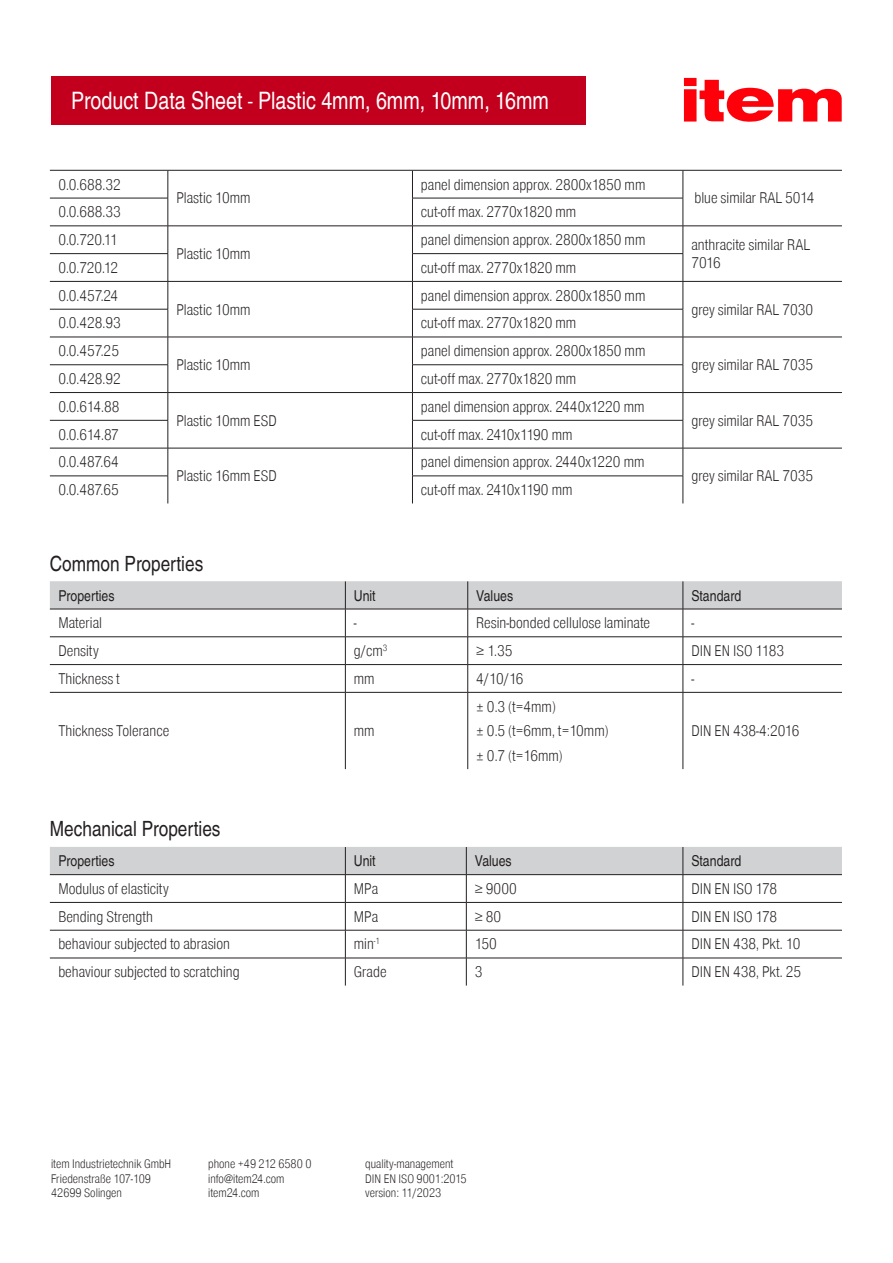
<style>
.page{position:relative;width:893px;height:1263px;background:#fff}
.page>*{position:absolute;margin:0;border:0;box-sizing:border-box;transform-origin:0 0}
.Headline_auf_rotem_Balken_16pt{font:24px "Item Global Reg Con";color:#fff}
.Copytext_Reg{font:21px "Nimbus Item Reg Con";color:#231f20}
.Copytext{font:15px/18px "Item Global Lig Con";color:#231f20}
.Copytext_Reg-2{font:15px "Nimbus Item Reg Con";color:#231f20}
.t1{font:12px/14.4px "Item Global Lig Con";color:#231f20}
.s1{font-family:"Item Global Lig Con"}
</style>
<div class="page">
<div style="left:51px;top:77px;width:535px;height:48px;background:#c2001d"></div>
<svg style="left:684px;top:78px;width:158px;height:44px"></svg>
<hr style="left:412px;top:170px;width:271px;height:1px;background:#231f20">
<hr style="left:412px;top:198px;width:271px;height:1px;background:#231f20">
<hr style="left:412px;top:226px;width:271px;height:1px;background:#231f20">
<hr style="left:412px;top:253px;width:271px;height:1px;background:#231f20">
<hr style="left:412px;top:281px;width:271px;height:1px;background:#231f20">
<hr style="left:412px;top:309px;width:271px;height:1px;background:#231f20">
<hr style="left:412px;top:337px;width:271px;height:1px;background:#231f20">
<hr style="left:412px;top:364px;width:271px;height:1px;background:#231f20">
<hr style="left:412px;top:392px;width:271px;height:1px;background:#231f20">
<hr style="left:412px;top:420px;width:271px;height:1px;background:#231f20">
<hr style="left:412px;top:448px;width:271px;height:1px;background:#231f20">
<hr style="left:412px;top:476px;width:271px;height:1px;background:#231f20">
<hr style="left:50px;top:170px;width:118px;height:1px;background:#231f20">
<hr style="left:50px;top:198px;width:118px;height:1px;background:#231f20">
<hr style="left:50px;top:226px;width:118px;height:1px;background:#231f20">
<hr style="left:50px;top:253px;width:118px;height:1px;background:#231f20">
<hr style="left:50px;top:281px;width:118px;height:1px;background:#231f20">
<hr style="left:50px;top:309px;width:118px;height:1px;background:#231f20">
<hr style="left:50px;top:337px;width:118px;height:1px;background:#231f20">
<hr style="left:50px;top:364px;width:118px;height:1px;background:#231f20">
<hr style="left:50px;top:392px;width:118px;height:1px;background:#231f20">
<hr style="left:50px;top:420px;width:118px;height:1px;background:#231f20">
<hr style="left:50px;top:448px;width:118px;height:1px;background:#231f20">
<hr style="left:50px;top:476px;width:118px;height:1px;background:#231f20">
<svg style="left:412px;top:170px;width:1px;height:333px"></svg>
<hr style="left:168px;top:226px;width:244px;height:1px;background:#231f20">
<hr style="left:168px;top:281px;width:244px;height:1px;background:#231f20">
<hr style="left:683px;top:226px;width:159px;height:1px;background:#231f20">
<hr style="left:683px;top:281px;width:159px;height:1px;background:#231f20">
<svg style="left:683px;top:171px;width:1px;height:332px"></svg>
<hr style="left:168px;top:170px;width:244px;height:1px;background:#231f20">
<hr style="left:683px;top:170px;width:159px;height:1px;background:#231f20">
<hr style="left:168px;top:337px;width:244px;height:1px;background:#231f20">
<hr style="left:683px;top:337px;width:159px;height:1px;background:#231f20">
<hr style="left:168px;top:392px;width:244px;height:1px;background:#231f20">
<hr style="left:683px;top:392px;width:159px;height:1px;background:#231f20">
<hr style="left:683px;top:448px;width:159px;height:1px;background:#231f20">
<hr style="left:168px;top:448px;width:244px;height:1px;background:#231f20">
<svg style="left:168px;top:170px;width:1px;height:333px"></svg>
<hr style="left:50px;top:692px;width:295px;height:1px;background:#231f20">
<hr style="left:345px;top:692px;width:123px;height:1px;background:#231f20">
<hr style="left:468px;top:692px;width:215px;height:1px;background:#231f20">
<hr style="left:467px;top:692px;width:1px;height:77px;background:#231f20">
<hr style="left:683px;top:692px;width:159px;height:1px;background:#231f20">
<hr style="left:683px;top:692px;width:1px;height:77px;background:#231f20">
<svg style="left:50px;top:581px;width:792px;height:111px"></svg>
<hr style="left:345px;top:692px;width:1px;height:77px;background:#231f20">
<svg style="left:50px;top:847px;width:792px;height:138px"></svg>
<p class="Headline_auf_rotem_Balken_16pt" style="left:71px;top:84px;width:479px">Product Data Sheet <span class="s1">-</span> Plastic 4mm, 6mm, 10mm, 16mm</p>
<p class="Copytext" style="left:58px;top:176px;width:64px">0.0.688.32</p>
<p class="Copytext" style="left:176px;top:190px;width:76px">Plastic 10mm</p>
<p class="Copytext" style="left:421px;top:176px;width:226px">panel dimension approx. 2800x1850 mm</p>
<p class="Copytext" style="left:694px;top:190px;width:122px">blue similar RAL 5014</p>
<p class="Copytext" style="left:58px;top:204px;width:64px">0.0.688.33</p>
<p class="Copytext" style="left:421px;top:204px;width:157px">cut-off max. 2770x1820 mm</p>
<p class="Copytext" style="left:58px;top:231px;width:61px">0.0.720.11</p>
<p class="Copytext" style="left:176px;top:245px;width:76px">Plastic 10mm</p>
<p class="Copytext" style="left:421px;top:231px;width:226px">panel dimension approx. 2800x1850 mm</p>
<p class="Copytext" style="left:691px;top:236px;width:120px">anthracite similar RAL<br>7016</p>
<p class="Copytext" style="left:58px;top:259px;width:61px">0.0.720.12</p>
<p class="Copytext" style="left:421px;top:259px;width:157px">cut-off max. 2770x1820 mm</p>
<p class="Copytext" style="left:58px;top:287px;width:61px">0.0.457.24</p>
<p class="Copytext" style="left:176px;top:301px;width:76px">Plastic 10mm</p>
<p class="Copytext" style="left:421px;top:287px;width:226px">panel dimension approx. 2800x1850 mm</p>
<p class="Copytext" style="left:691px;top:301px;width:123px">grey similar RAL 7030</p>
<p class="Copytext" style="left:58px;top:315px;width:64px">0.0.428.93</p>
<p class="Copytext" style="left:421px;top:315px;width:157px">cut-off max. 2770x1820 mm</p>
<p class="Copytext" style="left:58px;top:343px;width:62px">0.0.457.25</p>
<p class="Copytext" style="left:176px;top:356px;width:76px">Plastic 10mm</p>
<p class="Copytext" style="left:421px;top:343px;width:226px">panel dimension approx. 2800x1850 mm</p>
<p class="Copytext" style="left:691px;top:356px;width:123px">grey similar RAL 7035</p>
<p class="Copytext" style="left:58px;top:370px;width:64px">0.0.428.92</p>
<p class="Copytext" style="left:421px;top:370px;width:157px">cut-off max. 2770x1820 mm</p>
<p class="Copytext" style="left:58px;top:398px;width:63px">0.0.614.88</p>
<p class="Copytext" style="left:176px;top:412px;width:102px">Plastic 10mm ESD</p>
<p class="Copytext" style="left:421px;top:398px;width:225px">panel dimension approx. 2440x1220 mm</p>
<p class="Copytext" style="left:691px;top:412px;width:123px">grey similar RAL 7035</p>
<p class="Copytext" style="left:58px;top:426px;width:62px">0.0.614.87</p>
<p class="Copytext" style="left:421px;top:426px;width:153px">cut-off max. 2410x1190 mm</p>
<p class="Copytext" style="left:58px;top:454px;width:62px">0.0.487.64</p>
<p class="Copytext" style="left:176px;top:468px;width:102px">Plastic 16mm ESD</p>
<p class="Copytext" style="left:421px;top:454px;width:225px">panel dimension approx. 2440x1220 mm</p>
<p class="Copytext" style="left:691px;top:468px;width:123px">grey similar RAL 7035</p>
<p class="Copytext" style="left:58px;top:481px;width:62px">0.0.487.65</p>
<p class="Copytext" style="left:421px;top:481px;width:153px">cut-off max. 2410x1190 mm</p>
<p class="Copytext_Reg" style="left:50px;top:551px;width:155px">Common Properties</p>
<p class="Copytext_Reg-2" style="left:58px;top:586px;width:58px">Properties</p>
<p class="Copytext_Reg-2" style="left:354px;top:586px;width:23px">Unit</p>
<p class="Copytext_Reg-2" style="left:476px;top:586px;width:38px">Values</p>
<p class="Copytext_Reg-2" style="left:691px;top:586px;width:51px">Standard</p>
<p class="Copytext" style="left:58px;top:615px;width:45px">Material</p>
<p class="Copytext" style="left:354px;top:615px;width:4px">-</p>
<p class="Copytext" style="left:476px;top:615px;width:175px">Resin-bonded cellulose laminate</p>
<p class="Copytext" style="left:691px;top:615px;width:4px">-</p>
<p class="Copytext" style="left:58px;top:642px;width:42px">Density</p>
<p class="Copytext" style="left:354px;top:642px;width:35px">g/cm<sup>3</sup></p>
<p class="Copytext" style="left:476px;top:642px;width:38px">≥ 1.35</p>
<p class="Copytext" style="left:691px;top:642px;width:94px">DIN EN ISO 1183</p>
<p class="Copytext" style="left:58px;top:670px;width:63px">Thickness t</p>
<p class="Copytext" style="left:354px;top:670px;width:22px">mm</p>
<p class="Copytext" style="left:476px;top:670px;width:49px">4/10/16</p>
<p class="Copytext" style="left:691px;top:670px;width:4px">-</p>
<p class="Copytext" style="left:58px;top:722px;width:112px">Thickness Tolerance</p>
<p class="Copytext" style="left:354px;top:722px;width:22px">mm</p>
<p class="Copytext" style="left:476px;top:698px;width:81px">± 0.3 (t=4mm)</p>
<p class="Copytext" style="left:476px;top:722px;width:134px">± 0.5 (t=6mm, t=10mm)</p>
<p class="Copytext" style="left:476px;top:747px;width:88px">± 0.7 (t=16mm)</p>
<p class="Copytext" style="left:691px;top:722px;width:110px">DIN EN 438-4:2016</p>
<p class="Copytext_Reg" style="left:50px;top:816px;width:172px">Mechanical Properties</p>
<p class="Copytext_Reg-2" style="left:58px;top:852px;width:58px">Properties</p>
<p class="Copytext_Reg-2" style="left:354px;top:852px;width:23px">Unit</p>
<p class="Copytext_Reg-2" style="left:475px;top:852px;width:38px">Values</p>
<p class="Copytext_Reg-2" style="left:691px;top:852px;width:51px">Standard</p>
<p class="Copytext" style="left:58px;top:880px;width:112px">Modulus of elasticity</p>
<p class="Copytext" style="left:354px;top:880px;width:26px">MPa</p>
<p class="Copytext" style="left:475px;top:880px;width:43px">≥ 9000</p>
<p class="Copytext" style="left:691px;top:880px;width:87px">DIN EN ISO 178</p>
<p class="Copytext" style="left:58px;top:908px;width:96px">Bending Strength</p>
<p class="Copytext" style="left:354px;top:908px;width:26px">MPa</p>
<p class="Copytext" style="left:475px;top:908px;width:28px">≥ 80</p>
<p class="Copytext" style="left:691px;top:908px;width:87px">DIN EN ISO 178</p>
<p class="Copytext" style="left:58px;top:936px;width:173px">behaviour subjected to abrasion</p>
<p class="Copytext" style="left:354px;top:936px;width:28px">min<sup>-1</sup></p>
<p class="Copytext" style="left:475px;top:936px;width:24px">150</p>
<p class="Copytext" style="left:691px;top:936px;width:111px">DIN EN 438, Pkt. 10</p>
<p class="Copytext" style="left:58px;top:963px;width:183px">behaviour subjected to scratching</p>
<p class="Copytext" style="left:354px;top:963px;width:34px">Grade</p>
<p class="Copytext" style="left:475px;top:963px;width:9px">3</p>
<p class="Copytext" style="left:691px;top:963px;width:111px">DIN EN 438, Pkt. 25</p>
<p class="t1" style="left:51px;top:1157px;width:122px">item Industrietechnik GmbH<br>Friedenstraße 107-109<br>42699 Solingen</p>
<p class="t1" style="left:208px;top:1157px;width:105px">phone +49 212 6580 0 info@item24.com item24.com</p>
<p class="t1" style="left:365px;top:1157px;width:103px">quality-management<br>DIN EN ISO 9001:2015 version: 11/2023</p>
</div>
